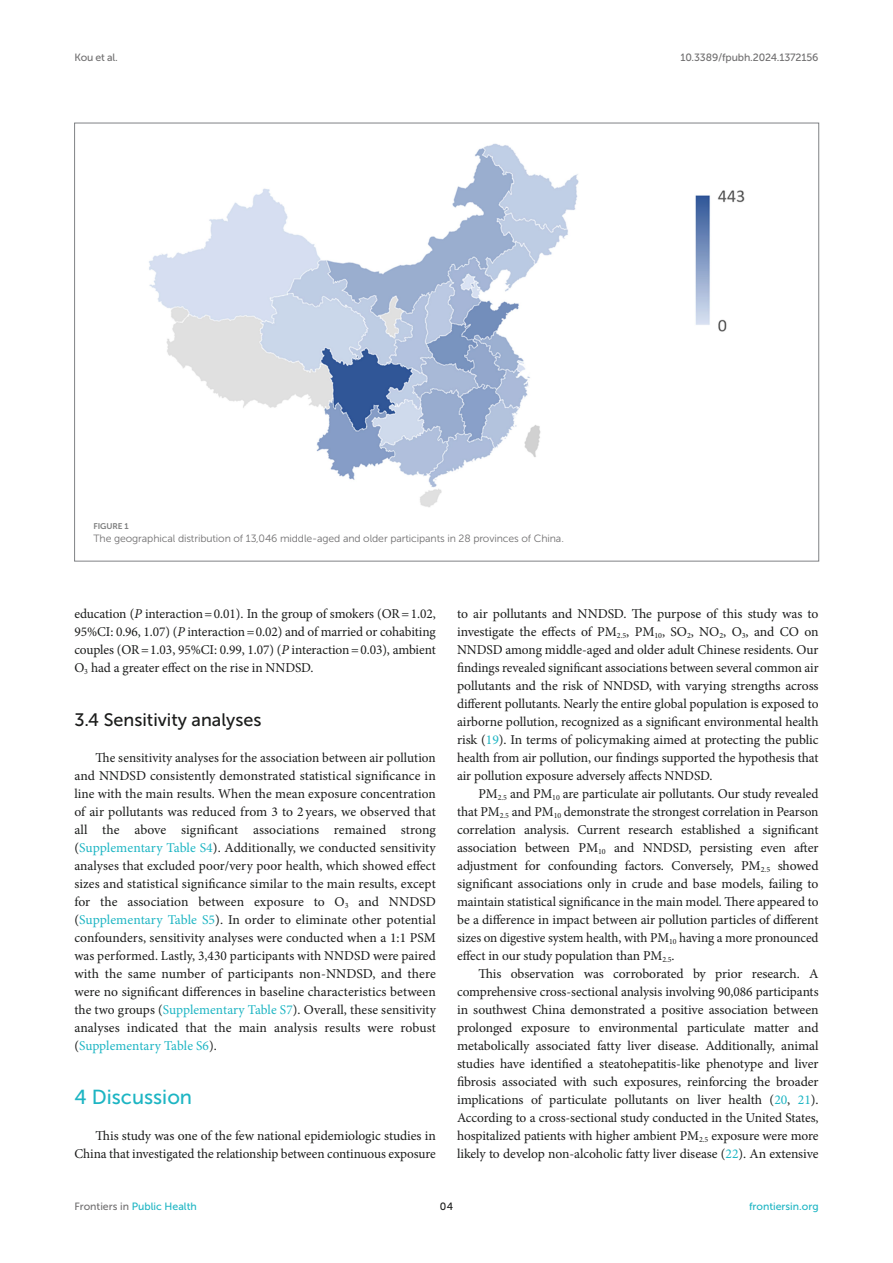
<style>
.page{position:relative;width:893px;height:1263px;background:#fff}
.page>*{position:absolute;margin:0;border:0;box-sizing:border-box;transform-origin:0 0}
.HEAD_1{font:20.25px "Museo Sans 500";color:#1db5c3}
.HEAD_2{font:18px "Museo Sans 500";color:#1b1c1b}
.TEXT_FLUSH{font:13.5px/18px "Minion Pro";letter-spacing:-.005em;color:#1b1c1b;text-align:justify}
.TEXT{font:13.5px/18px "Minion Pro";letter-spacing:-.01em;color:#1b1c1b;text-align:justify}
.FIG_LEG{font:10.5px "Museo Sans 300";letter-spacing:-.01em;color:#706f70}
.t1{font:10.5px "Museo Sans 500";color:#1db5c3}
.t2{font:10.5px "Museo Sans 500";letter-spacing:-.015em;color:#706f70}
.t3{font:10.5px "Museo Sans 500";color:#1b1c1b}
.FIG_HD{font:8.25px "Museo Sans 700";letter-spacing:-.01em;color:#7e7f7f}
.s1{font-style:italic}
.s2{color:#1db5c3}
.s3{color:#706f70}
</style>
<div class="page">
<img style="left:149px;top:143px;width:596px;height:364px">
<p class="t2" style="left:74px;top:51px;width:45px">Kou et al.</p>
<p class="t2" style="left:680px;top:51px;width:140px">10.3389/fpubh.2024.1372156</p>
<p class="FIG_HD" style="left:94px;top:521px;width:37px">FIGURE 1</p>
<p class="FIG_LEG" style="left:94px;top:533px;width:472px">The geographical distribution of 13,046 middle-aged and older participants in 28 provinces of China.</p>
<p class="TEXT_FLUSH" style="left:74px;top:605px;width:363px">education (<span class="s1">P</span> interaction=0.01). In the group of smokers (OR=1.02, 95%CI: 0.96, 1.07) (<span class="s1">P</span> interaction=0.02) and of married or cohabiting couples (OR=1.03, 95%CI: 0.99, 1.07) (<span class="s1">P</span> interaction=0.03), ambient O<sub>3</sub> had a greater effect on the rise in NNDSD.</p>
<p class="HEAD_2" style="left:74px;top:710px;width:189px">3.4 Sensitivity analyses</p>
<p class="TEXT_FLUSH" style="left:74px;top:749px;width:363px;text-indent:21px">The sensitivity analyses for the association between air pollution and NNDSD consistently demonstrated statistical significance in line with the main results. When the mean exposure concentration of air pollutants was reduced from 3 to 2 years, we observed that all the above significant associations remained strong (<span class="s2">Supplementary Table S4</span>). Additionally, we conducted sensitivity analyses that excluded poor/very poor health, which showed effect sizes and statistical significance similar to the main results, except for the association between exposure to O<sub>3</sub> and NNDSD (<span class="s2">Supplementary Table S5</span>). In order to eliminate other potential confounders, sensitivity analyses were conducted when a 1:1 PSM was performed. Lastly, 3,430 participants with NNDSD were paired with the same number of participants non-NNDSD, and there were no significant differences in baseline characteristics between the two groups (<span class="s2">Supplementary Table S7</span>). Overall, these sensitivity analyses indicated that the main analysis results were robust (<span class="s2">Supplementary Table S6</span>).</p>
<p class="HEAD_1" style="left:74px;top:1086px;width:119px">4 Discussion</p>
<p class="TEXT_FLUSH" style="left:74px;top:1127px;width:363px;text-align:right">This study was one of the few national epidemiologic studies in<br>China that investigated the relationship between continuous exposure</p>
<p class="TEXT_FLUSH" style="left:457px;top:605px;width:363px">to air pollutants and NNDSD. The purpose of this study was to investigate the effects of PM<sub>2.5</sub>, PM<sub>10</sub>, SO<sub>2</sub>, NO<sub>2</sub>, O<sub>3</sub>, and CO on NNDSD among middle-aged and older adult Chinese residents. Our findings revealed significant associations between several common air pollutants and the risk of NNDSD, with varying strengths across different pollutants. Nearly the entire global population is exposed to airborne pollution, recognized as a significant environmental health risk (<span class="s2">19</span>). In terms of policymaking aimed at protecting the public health from air pollution, our findings supported the hypothesis that air pollution exposure adversely affects NNDSD.</p>
<p class="TEXT" style="left:457px;top:785px;width:363px;text-indent:21px">PM<sub>2.5</sub> and PM<sub>10</sub> are particulate air pollutants. Our study revealed that PM<sub>2.5</sub> and PM<sub>10</sub> demonstrate the strongest correlation in Pearson correlation analysis. Current research established a significant association between PM<sub>10</sub> and NNDSD, persisting even after adjustment for confounding factors. Conversely, PM<sub>2.5</sub> showed significant associations only in crude and base models, failing to maintain statistical significance in the main model. There appeared to be a difference in impact between air pollution particles of different sizes on digestive system health, with PM<sub>10</sub> having a more pronounced effect in our study population than PM<sub>2.5</sub>.</p>
<p class="TEXT" style="left:457px;top:965px;width:363px;text-indent:21px">This observation was corroborated by prior research. A comprehensive cross-sectional analysis involving 90,086 participants in southwest China demonstrated a positive association between prolonged exposure to environmental particulate matter and metabolically associated fatty liver disease. Additionally, animal studies have identified a steatohepatitis-like phenotype and liver fibrosis associated with such exposures, reinforcing the broader implications of particulate pollutants on liver health (<span class="s2">20</span>, <span class="s2">21</span>).<br>According to a cross-sectional study conducted in the United States, hospitalized patients with higher ambient PM<sub>2.5</sub> exposure were more likely to develop non-alcoholic fatty liver disease (<span class="s2">22</span>). An extensive</p>
<p class="t1" style="left:74px;top:1200px;width:124px"><span class="s3">Frontiers in</span> Public Health</p>
<p class="t3" style="left:440px;top:1200px;width:15px">04</p>
<p class="t1" style="left:749px;top:1200px;width:71px">frontiersin.org</p>
</div>
